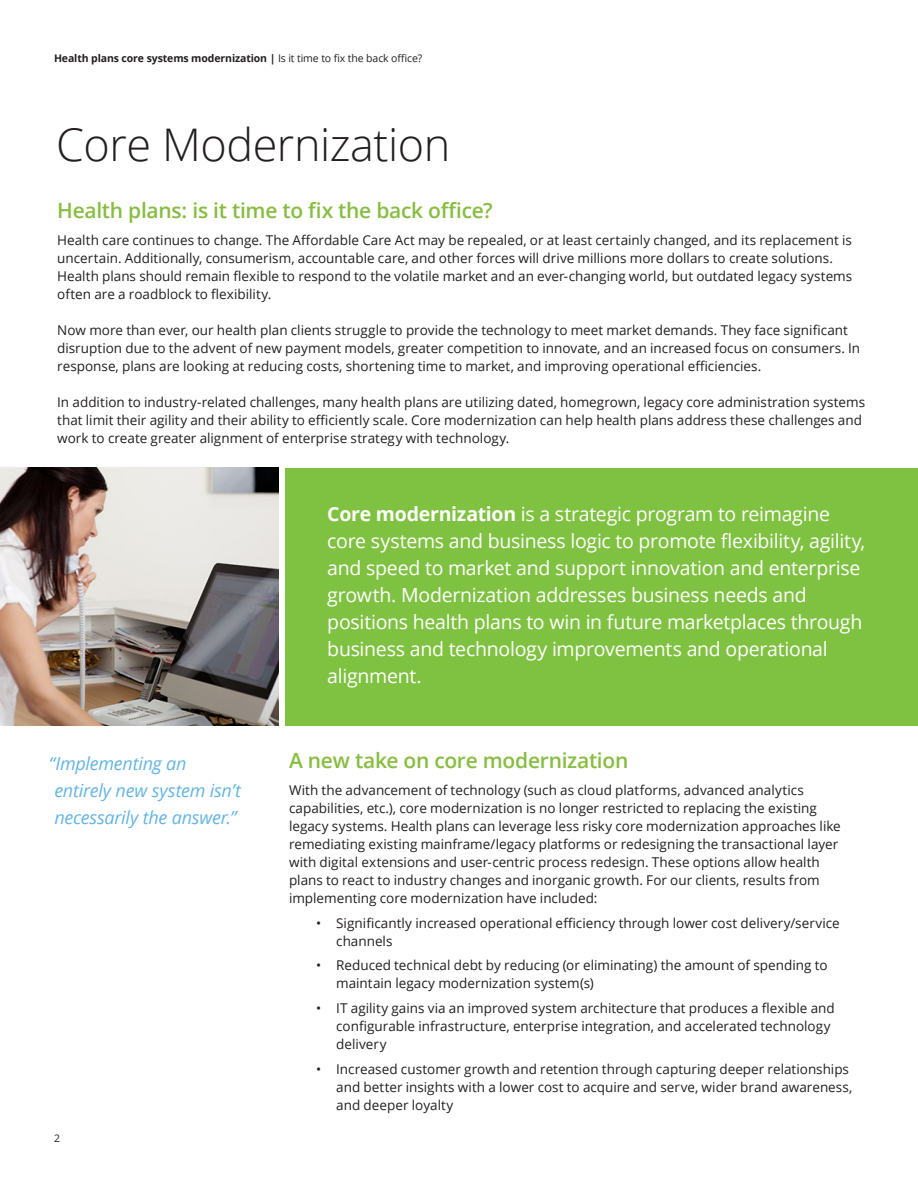
<style>
.page{position:relative;width:918px;height:1188px;background:#fff}
.page>*{position:absolute;margin:0;border:0;box-sizing:border-box;transform-origin:0 0}
.Story_heading_light{font:300 45px "Open Sans";letter-spacing:-.01em;color:#231f20}
.Body_copy__8_5_12pt{font:600 21px "Open Sans";letter-spacing:-.015em;color:#87bd40}
.Body_copy__8_5_12pt-2{font:19.5px/27px "Open Sans";letter-spacing:-.015em;color:#fff}
.Quote_pullout_small{font:italic 18px/27px "Open Sans";letter-spacing:-.015em;color:#63b5e3}
.Body_copy__8_5_12pt-3{font:13.5px/18px "Open Sans";color:#231f20}
.t1{font:700 10.5px "Open Sans";letter-spacing:-.01em;color:#231f20}
.Folio_left__7_9_5pt{font:10.5px "Open Sans";color:#231f20}
.s1{font-weight:400}
.s2{font-weight:700}
</style>
<div class="page">
<div style="left:286px;top:468px;width:632px;height:257px;background:#7fc241"></div>
<img style="left:0;top:468px;width:279px;height:257px">
<p class="t1" style="left:54px;top:51px;width:370px">Health plans core systems modernization | <span class="s1">Is it time to fix the back office?</span></p>
<p class="Story_heading_light" style="left:56px;top:114px;width:396px">Core Modernization</p>
<p class="Body_copy__8_5_12pt" style="left:57px;top:196px;width:437px">Health plans: is it time to fix the back office?</p>
<p class="Body_copy__8_5_12pt-3" style="left:57px;top:231px;width:796px">Health care continues to change. The Affordable Care Act may be repealed, or at least certainly changed, and its replacement is uncertain. Additionally, consumerism, accountable care, and other forces will drive millions more dollars to create solutions.</p>
<p class="Body_copy__8_5_12pt-3" style="left:57px;top:267px;width:797px">Health plans should remain flexible to respond to the volatile market and an ever-changing world, but outdated legacy systems often are a roadblock to flexibility.</p>
<p class="Body_copy__8_5_12pt-3" style="left:57px;top:321px;width:804px">Now more than ever, our health plan clients struggle to provide the technology to meet market demands. They face significant disruption due to the advent of new payment models, greater competition to innovate, and an increased focus on consumers. In response, plans are looking at reducing costs, shortening time to market, and improving operational efficiencies.</p>
<p class="Body_copy__8_5_12pt-3" style="left:57px;top:393px;width:809px">In addition to industry-related challenges, many health plans are utilizing dated, homegrown, legacy core administration systems that limit their agility and their ability to efficiently scale. Core modernization can help health plans address these challenges and work to create greater alignment of enterprise strategy with technology.</p>
<p class="Quote_pullout_small" style="left:54px;top:749px;width:188px;text-indent:-6px">“Implementing an entirely new system isn’t necessarily the answer.”</p>
<p class="Folio_left__7_9_5pt" style="left:54px;top:1131px;width:8px">2</p>
<p class="Body_copy__8_5_12pt-2" style="left:327px;top:500px;width:540px"><span class="s2">Core modernization</span> is a strategic program to reimagine core systems and business logic to promote flexibility, agility, and speed to market and support innovation and enterprise growth. Modernization addresses business needs and positions health plans to win in future marketplaces through business and technology improvements and operational alignment.</p>
<p class="Body_copy__8_5_12pt" style="left:289px;top:746px;width:341px">A new take on core modernization</p>
<p class="Body_copy__8_5_12pt-3" style="left:289px;top:781px;width:553px">With the advancement of technology (such as cloud platforms, advanced analytics capabilities, etc.), core modernization is no longer restricted to replacing the existing legacy systems. Health plans can leverage less risky core modernization approaches like remediating existing mainframe/legacy platforms or redesigning the transactional layer with digital extensions and user-centric process redesign. These options allow health plans to react to industry changes and inorganic growth. For our clients, results from implementing core modernization have included:</p>
<p class="Body_copy__8_5_12pt-3" style="left:336px;top:913px;width:505px;text-indent:-20px">• Significantly increased operational efficiency through lower cost delivery/service channels</p>
<p class="Body_copy__8_5_12pt-3" style="left:336px;top:956px;width:493px;text-indent:-20px">• Reduced technical debt by reducing (or eliminating) the amount of spending to maintain legacy modernization system(s)</p>
<p class="Body_copy__8_5_12pt-3" style="left:336px;top:999px;width:500px;text-indent:-20px">• IT agility gains via an improved system architecture that produces a flexible and configurable infrastructure, enterprise integration, and accelerated technology delivery</p>
<p class="Body_copy__8_5_12pt-3" style="left:336px;top:1060px;width:518px;text-indent:-20px">• Increased customer growth and retention through capturing deeper relationships and better insights with a lower cost to acquire and serve, wider brand awareness, and deeper loyalty</p>
</div>
